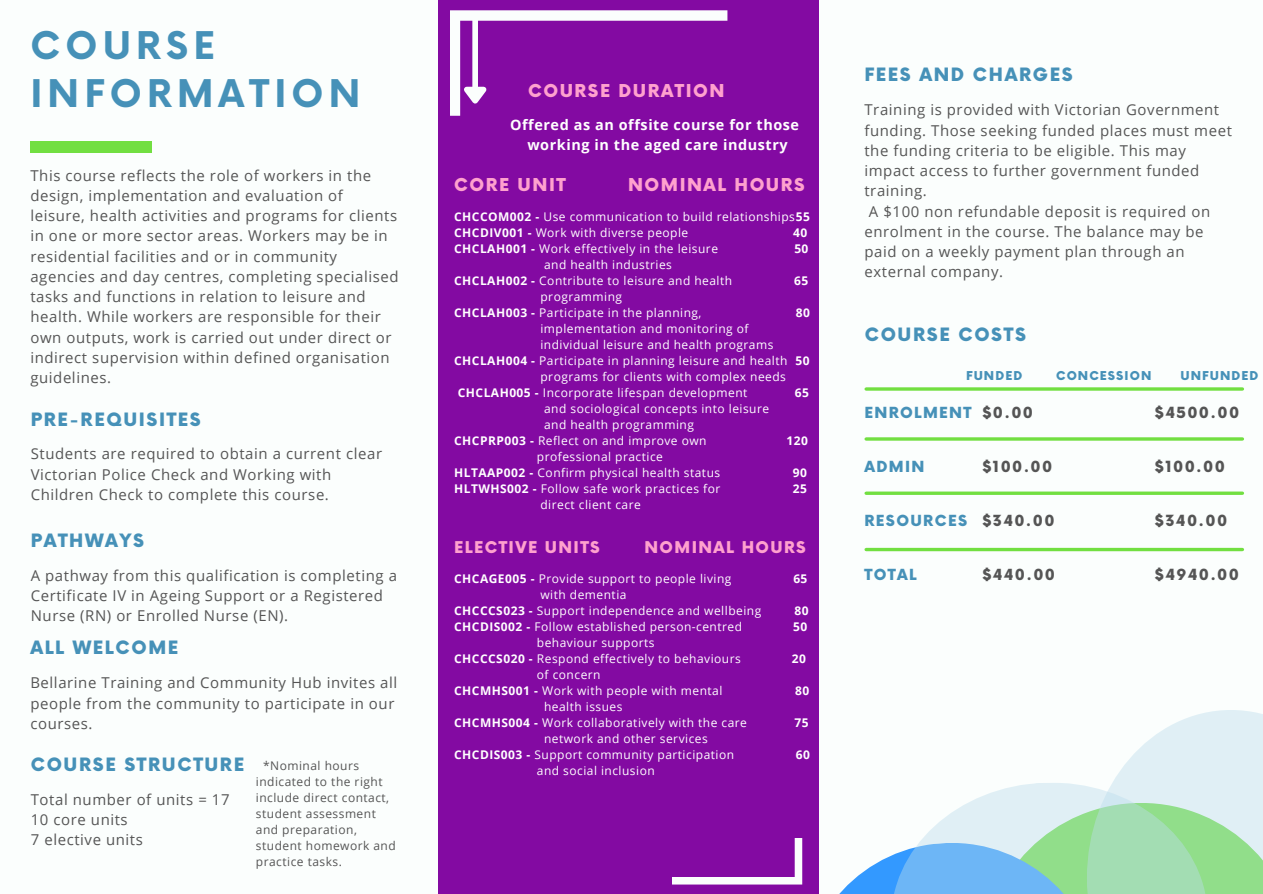
<style>
.page{position:relative;width:1263px;height:894px;background:#fff}
.page>*{position:absolute;margin:0;border:0;box-sizing:border-box;transform-origin:0 0}
.t1{font:700 37.2px/47.2px "Now";letter-spacing:.14em;color:#4691b8}
.t2{font:900 18px "Now";letter-spacing:.09em;color:#4691b8}
.t3{font:900 17.25px "Now";letter-spacing:.09em;color:#ffa1ce}
.t4{font:900 15.75px "Now";letter-spacing:.09em;color:#ffa1ce}
.t5{font:15px/20.2px "Open Sans";letter-spacing:.04em;color:#555}
.t6{font:900 15px "Now";letter-spacing:.09em;color:#555}
.t7{font:900 15px "Now";letter-spacing:.09em;color:#4691b8}
.t8{font:700 14.4px "Open Sans";letter-spacing:.04em;color:#fff}
.t9{font:12px "Open Sans";letter-spacing:.04em;color:#fff}
.t10{font:12px/16px "Open Sans";letter-spacing:.04em;color:#555}
.t11{font:700 12px "Open Sans";letter-spacing:.04em;color:#fff}
.t12{font:900 12px "Now";letter-spacing:.09em;color:#4691b8}
.s1{font-weight:700}
</style>
<div class="page">
<div style="left:0;top:0;width:1263px;height:893px;background:#fbfefd"></div>
<div style="left:439px;top:0;width:380px;height:893px;background:#830aa2"></div>
<div style="left:30px;top:141px;width:122px;height:11px;background:#72df41"></div>
<hr style="left:866px;top:387px;width:376px;height:3px;background:#72df41">
<hr style="left:866px;top:437px;width:376px;height:3px;background:#72df41">
<svg style="left:866px;top:491px;width:376px;height:4px;background:#87e35e"></svg>
<svg style="left:866px;top:547px;width:376px;height:4px;background:#8fe569"></svg>
<svg style="left:450px;top:10px;width:277px;height:106px"></svg>
<svg style="left:1115px;top:710px;width:148px;height:183px;fill:#e0eff5"></svg>
<svg style="left:672px;top:779px;width:538px;height:114px"></svg>
<p class="t1" style="left:30px;top:25px;width:331px">COURSE<br>INFORMATION</p>
<p class="t5" style="left:30px;top:164px;width:370px">This course reflects the role of workers in the design, implementation and evaluation of leisure, health activities and programs for clients in one or more sector areas. Workers may be in residential facilities and or in community agencies and day centres, completing specialised tasks and functions in relation to leisure and health. While workers are responsible for their own outputs, work is carried out under direct or indirect supervision within defined organisation guidelines.</p>
<p class="t2" style="left:31px;top:409px;width:172px">PRE-REQUISITES</p>
<p class="t5" style="left:31px;top:443px;width:353px">Students are required to obtain a current clear<br>Victorian Police Check and Working with<br>Children Check to complete this course.</p>
<p class="t2" style="left:31px;top:530px;width:115px">PATHWAYS</p>
<p class="t5" style="left:31px;top:564px;width:368px">A pathway from this qualification is completing a<br>Certificate IV in Ageing Support or a Registered<br>Nurse (RN) or Enrolled Nurse (EN).</p>
<p class="t2" style="left:30px;top:638px;width:149px">ALL WELCOME</p>
<p class="t5" style="left:30px;top:672px;width:368px">Bellarine Training and Community Hub invites all people from the community to participate in our courses.</p>
<p class="t2" style="left:31px;top:754px;width:215px">COURSE STRUCTURE</p>
<p class="t5" style="left:31px;top:788px;width:200px">Total number of units = 17</p>
<p class="t5" style="left:31px;top:809px;width:99px">10 core units</p>
<p class="t5" style="left:31px;top:829px;width:114px">7 elective units</p>
<p class="t10" style="left:256px;top:757px;width:141px;text-indent:7px">*Nominal hours indicated to the right include direct contact, student assessment and preparation, student homework and practice tasks.</p>
<p class="t3" style="left:528px;top:81px;width:198px">COURSE DURATION</p>
<p class="t8" style="left:510px;top:115px;width:291px">Offered as an offsite course for those</p>
<p class="t8" style="left:527px;top:135px;width:262px">working in the aged care industry</p>
<p class="t3" style="left:454px;top:175px;width:113px">CORE UNIT</p>
<p class="t3" style="left:628px;top:175px;width:178px">NOMINAL HOURS</p>
<p class="t9" style="left:454px;top:208px;width:357px"><span class="s1">CHCCOM002 -</span> Use communication to build relationships<span class="s1">55</span></p>
<p class="t9" style="left:454px;top:224px;width:236px"><span class="s1">CHCDIV001 -</span> Work with diverse people</p>
<p class="t11" style="left:793px;top:224px;width:16px">40</p>
<p class="t9" style="left:454px;top:240px;width:265px"><span class="s1">CHCLAH001 -</span> Work effectively in the leisure</p>
<p class="t11" style="left:794px;top:240px;width:16px">50</p>
<p class="t9" style="left:544px;top:256px;width:129px">and health industries</p>
<p class="t9" style="left:454px;top:272px;width:280px"><span class="s1">CHCLAH002 -</span> Contribute to leisure and health</p>
<p class="t11" style="left:794px;top:272px;width:16px">65</p>
<p class="t9" style="left:540px;top:288px;width:83px">programming</p>
<p class="t9" style="left:454px;top:304px;width:249px"><span class="s1">CHCLAH003 -</span> Participate in the planning,</p>
<p class="t11" style="left:796px;top:304px;width:16px">80</p>
<p class="t9" style="left:540px;top:320px;width:210px">implementation and monitoring of</p>
<p class="t9" style="left:540px;top:336px;width:234px">individual leisure and health programs</p>
<p class="t9" style="left:454px;top:352px;width:357px"><span class="s1">CHCLAH004 -</span> Participate in planning leisure and health <span class="s1">50</span></p>
<p class="t9" style="left:540px;top:368px;width:247px">programs for clients with complex needs</p>
<p class="t9" style="left:458px;top:384px;width:291px"><span class="s1">CHCLAH005 -</span> Incorporate lifespan development</p>
<p class="t11" style="left:795px;top:384px;width:16px">65</p>
<p class="t9" style="left:544px;top:400px;width:227px">and sociological concepts into leisure</p>
<p class="t9" style="left:544px;top:416px;width:151px">and health programming</p>
<p class="t9" style="left:454px;top:432px;width:254px"><span class="s1">CHCPRP003 -</span> Reflect on and improve own</p>
<p class="t11" style="left:786px;top:432px;width:23px">120</p>
<p class="t9" style="left:537px;top:448px;width:128px">professional practice</p>
<p class="t9" style="left:454px;top:464px;width:268px"><span class="s1">HLTAAP002 -</span> Confirm physical health status</p>
<p class="t11" style="left:793px;top:464px;width:16px">90</p>
<p class="t9" style="left:454px;top:480px;width:268px"><span class="s1">HLTWHS002 -</span> Follow safe work practices for</p>
<p class="t11" style="left:793px;top:480px;width:16px">25</p>
<p class="t9" style="left:540px;top:496px;width:102px">direct client care</p>
<p class="t4" style="left:454px;top:538px;width:147px">ELECTIVE UNITS</p>
<p class="t4" style="left:644px;top:538px;width:163px">NOMINAL HOURS</p>
<p class="t9" style="left:454px;top:569px;width:279px"><span class="s1">CHCAGE005 -</span> Provide support to people living</p>
<p class="t11" style="left:793px;top:569px;width:16px">65</p>
<p class="t9" style="left:540px;top:585px;width:88px">with dementia</p>
<p class="t9" style="left:454px;top:601px;width:309px"><span class="s1">CHCCCS023 -</span> Support independence and wellbeing</p>
<p class="t11" style="left:794px;top:601px;width:16px">80</p>
<p class="t9" style="left:454px;top:617px;width:289px"><span class="s1">CHCDIS002 -</span> Follow established person-centred</p>
<p class="t11" style="left:793px;top:617px;width:16px">50</p>
<p class="t9" style="left:537px;top:633px;width:119px">behaviour supports</p>
<p class="t9" style="left:454px;top:649px;width:288px"><span class="s1">CHCCCS020 -</span> Respond effectively to behaviours</p>
<p class="t11" style="left:792px;top:649px;width:16px">20</p>
<p class="t9" style="left:537px;top:665px;width:65px">of concern</p>
<p class="t9" style="left:454px;top:681px;width:270px"><span class="s1">CHCMHS001 -</span> Work with people with mental</p>
<p class="t11" style="left:795px;top:681px;width:16px">80</p>
<p class="t9" style="left:544px;top:697px;width:80px">health issues</p>
<p class="t9" style="left:454px;top:713px;width:294px"><span class="s1">CHCMHS004 -</span> Work collaboratively with the care</p>
<p class="t11" style="left:794px;top:713px;width:16px">75</p>
<p class="t9" style="left:544px;top:729px;width:165px">network and other services</p>
<p class="t9" style="left:454px;top:745px;width:281px"><span class="s1">CHCDIS003 -</span> Support community participation</p>
<p class="t11" style="left:796px;top:745px;width:16px">60</p>
<p class="t9" style="left:537px;top:761px;width:119px">and social inclusion</p>
<p class="t2" style="left:864px;top:65px;width:210px">FEES AND CHARGES</p>
<p class="t5" style="left:864px;top:99px;width:369px">Training is provided with Victorian Government funding. Those seeking funded places must meet the funding criteria to be eligible. This may impact access to further government funded training.</p>
<p class="t5" style="left:864px;top:200px;width:347px">A $100 non refundable deposit is required on enrolment in the course. The balance may be paid on a weekly payment plan through an external company.</p>
<p class="t2" style="left:865px;top:325px;width:163px">COURSE COSTS</p>
<p class="t12" style="left:966px;top:368px;width:58px">FUNDED</p>
<p class="t12" style="left:1056px;top:368px;width:97px">CONCESSION</p>
<p class="t12" style="left:1180px;top:368px;width:79px">UNFUNDED</p>
<p class="t7" style="left:864px;top:405px;width:109px">ENROLMENT</p>
<p class="t6" style="left:982px;top:405px;width:52px">$0.00</p>
<p class="t6" style="left:1155px;top:405px;width:86px">$4500.00</p>
<p class="t7" style="left:864px;top:459px;width:61px">ADMIN</p>
<p class="t6" style="left:982px;top:459px;width:71px">$100.00</p>
<p class="t6" style="left:1155px;top:459px;width:72px">$100.00</p>
<p class="t7" style="left:864px;top:513px;width:104px">RESOURCES</p>
<p class="t6" style="left:982px;top:513px;width:74px">$340.00</p>
<p class="t6" style="left:1155px;top:513px;width:74px">$340.00</p>
<p class="t7" style="left:864px;top:566px;width:54px">TOTAL</p>
<p class="t6" style="left:982px;top:566px;width:74px">$440.00</p>
<p class="t6" style="left:1155px;top:566px;width:86px">$4940.00</p>
</div>
